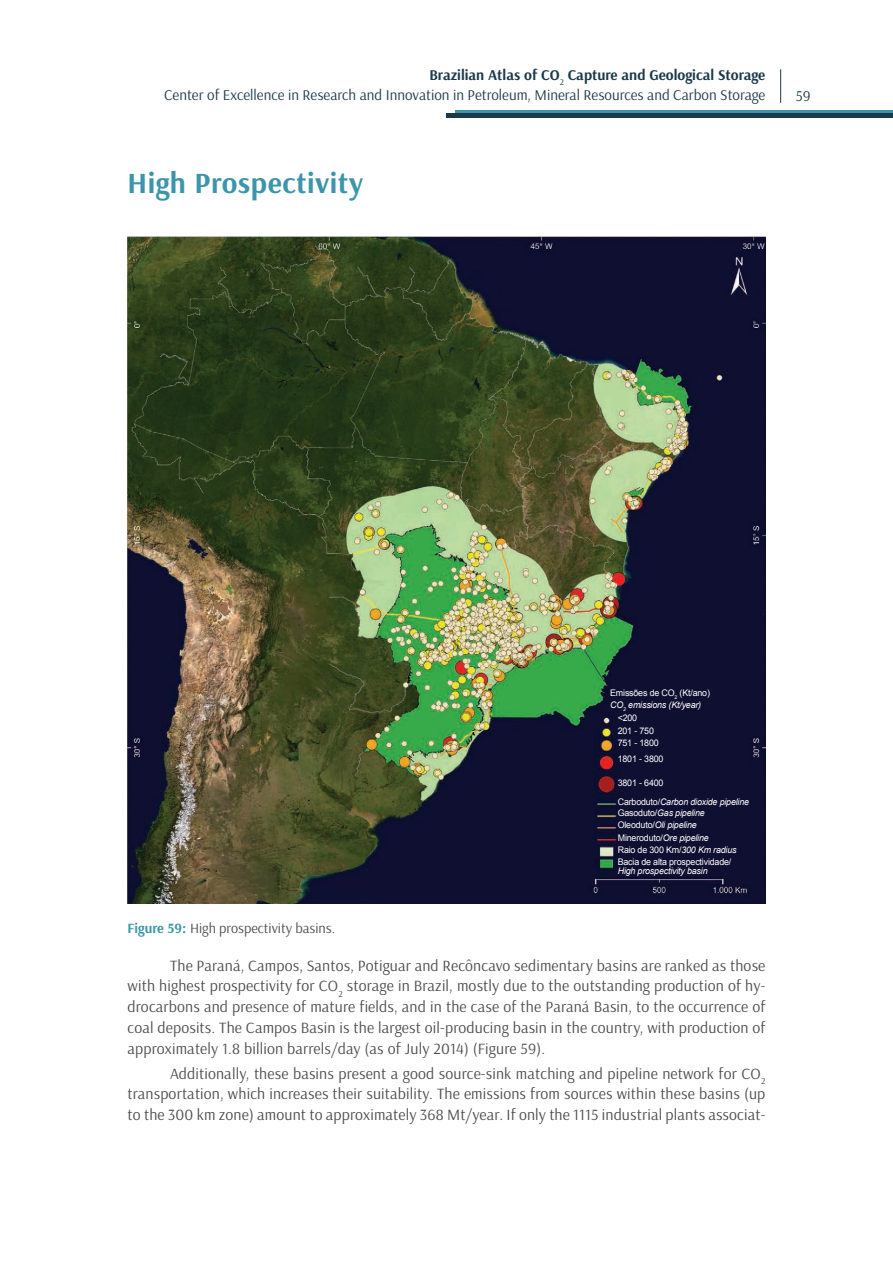
<style>
.page{position:relative;width:893px;height:1263px;background:#fff}
.page>*{position:absolute;margin:0;border:0;box-sizing:border-box;transform-origin:0 0}
.t1{font:700 29.4px "Arsenal";letter-spacing:.015em;color:#3c95ab}
.t2{font:15.75px/20.7px "Arsenal";letter-spacing:.01em;color:#4b4c4d;text-align:justify}
.t3{font:15px/19.8px "Arsenal";color:#1b394a;text-align:right}
.t4{font:14.25px "Arsenal";color:#4b4c4d}
.t5{font:9.15px/11.4px "Arial";letter-spacing:-.02em;color:#fff}
.t6{font:italic 9.15px "Arial";letter-spacing:-.02em;color:#fff}
.s1{font-weight:700}
.s2{font-style:italic}
.s3{font-style:normal}
.s4{font-weight:700;color:#3c95ab}
</style>
<div class="page">
<svg style="left:455px;top:110px;width:438px;height:4px;background:#337e92"></svg>
<hr style="left:446px;top:114px;width:447px;height:4px;background:#1b394a">
<hr style="left:780px;top:69px;width:1px;height:34px;background:#1b394a">
<img style="left:128px;top:237px;width:637px;height:666px">
<p class="t3" style="left:164px;top:65px;width:603px"><span class="s1">Brazilian Atlas of CO</span><sub>2</sub> <span class="s1">Capture and Geological Storage<br></span>Center of Excellence in Research and Innovation in Petroleum, Mineral Resources and Carbon Storage</p>
<h1 class="t1" style="left:128px;top:165px;width:236px">High Prospectivity</h1>
<p class="t3" style="left:796px;top:86px;width:16px">59</p>
<p class="t5" style="left:610px;top:687px;width:101px">Emissões de CO<sub>2</sub> (Kt/ano)<br><span class="s2">CO</span><sub>2</sub> <span class="s2">emissions (Kt/year)</span></p>
<p class="t5" style="left:618px;top:712px;width:21px">&lt;200</p>
<p class="t5" style="left:618px;top:725px;width:38px">201 - 750</p>
<p class="t5" style="left:618px;top:737px;width:42px">751 - 1800</p>
<p class="t5" style="left:618px;top:753px;width:47px">1801 - 3800</p>
<p class="t5" style="left:618px;top:777px;width:47px">3801 - 6400</p>
<p class="t6" style="left:618px;top:796px;width:133px"><span class="s3">Carboduto/</span>Carbon dioxide pipeline</p>
<p class="t6" style="left:618px;top:807px;width:88px"><span class="s3">Gasoduto/</span>Gas pipeline</p>
<p class="t6" style="left:618px;top:819px;width:81px"><span class="s3">Oleoduto/</span>Oli pipeline</p>
<p class="t5" style="left:618px;top:832px;width:93px">Mineroduto/<span class="s2">Ore pipeline</span></p>
<p class="t5" style="left:618px;top:845px;width:120px">Raio de 300 Km/<span class="s2">300 Km radius</span></p>
<p class="t5" style="left:618px;top:856px;width:115px">Bacia de alta prospectividade/</p>
<p class="t6" style="left:618px;top:865px;width:91px">High prospectivity basin</p>
<p class="t4" style="left:128px;top:919px;width:209px"><span class="s4">Figure 59:</span> High prospectivity basins.</p>
<p class="t2" style="left:128px;top:955px;width:639px;text-indent:43px">The Paraná, Campos, Santos, Potiguar and Recôncavo sedimentary basins are ranked as those with highest prospectivity for CO<sub>2</sub> storage in Brazil, mostly due to the outstanding production of hy&shy;drocarbons and presence of mature fields, and in the case of the Paraná Basin, to the occurrence of coal deposits. The Campos Basin is the largest oil-producing basin in the country, with production of approximately 1.8 billion barrels/day (as of July 2014) (Figure 59).</p>
<p class="t2" style="left:128px;top:1063px;width:639px;text-indent:43px">Additionally, these basins present a good source-sink matching and pipeline network for CO<sub>2 </sub>transportation, which increases their suitability. The emissions from sources within these basins (up to the 300 km zone) amount to approximately 368 Mt/year. If only the 1115 industrial plants associat-</p>
</div>
